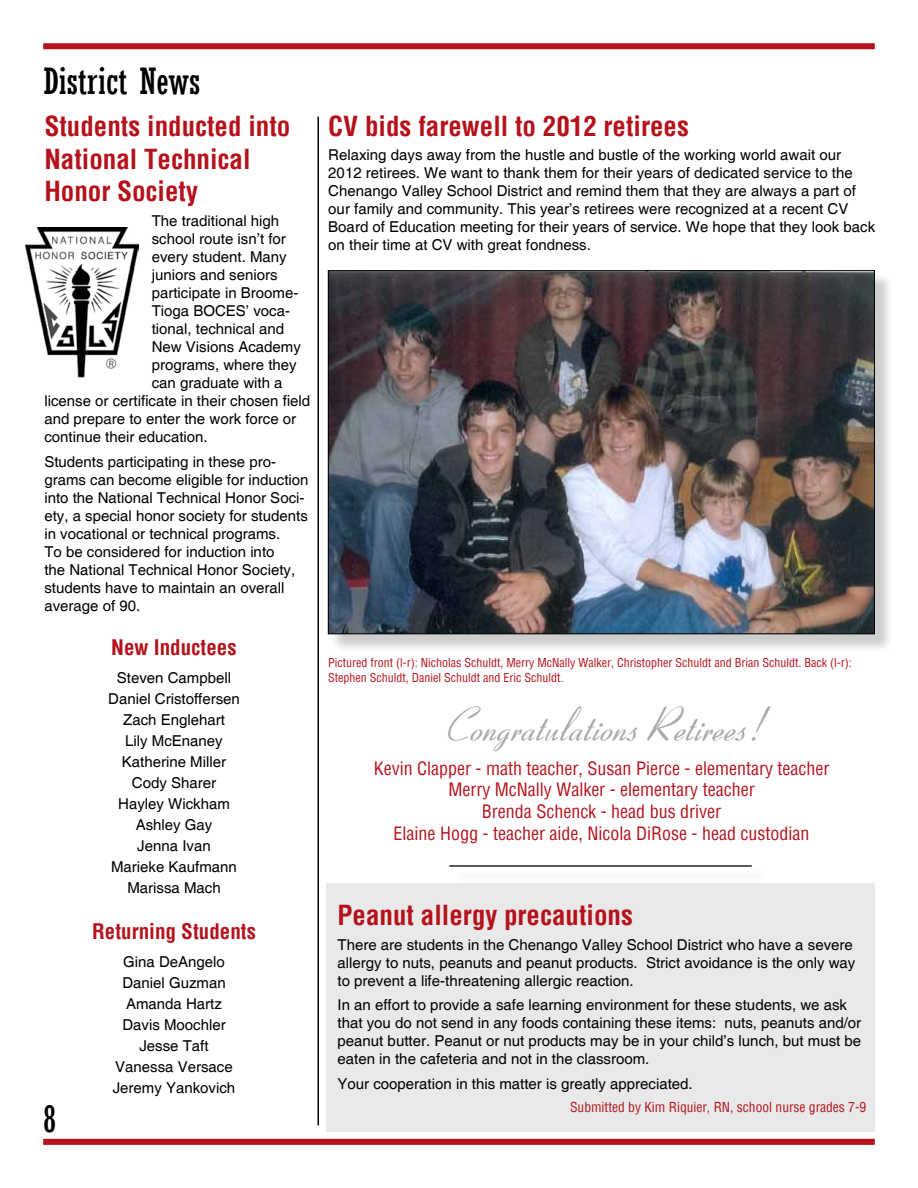
<style>
.page{position:relative;width:918px;height:1188px;background:#fff}
.page>*{position:absolute;margin:0;border:0;box-sizing:border-box;transform-origin:0 0}
.t1{font:45px "HUNTSON Italic";color:#a7a9ac}
.t2{font:condensed 36px "Rockwell";color:#000}
.t3{font:700 condensed 27px/32.4px "Helvetica";color:#b5121b}
.t4{font:700 condensed 21px "Helvetica";color:#b5121b}
.t5{font:condensed 18px/21.6px "Helvetica";color:#b5121b;text-align:center}
.t6{font:15px/18px "Helvetica";color:#000}
.t7{font:condensed 13.5px "Helvetica";color:#b5121b}
.t8{font:condensed 12px/14.4px "Helvetica";color:#b5121b}
</style>
<div class="page">
<div style="left:43px;top:43px;width:832px;height:6px;background:#b5121b"></div>
<div style="left:43px;top:1139px;width:832px;height:6px;background:#b5121b"></div>
<div style="left:326px;top:883px;width:549px;height:249px;background:#e9e9ea"></div>
<hr style="left:318px;top:117px;width:1px;height:1008px;background:#000">
<div style="left:330px;top:272px;width:564px;height:381px;background:#000;opacity:.2"></div>
<img style="left:330px;top:272px;width:543px;height:360px">
<div style="left:453px;top:868px;width:317px;height:17px;background:#000;opacity:.2"></div>
<hr style="left:449px;top:865px;width:303px;height:2px;background:#000">
<img style="left:26px;top:228px;width:112px;height:150px">
<h2 class="t2" style="left:43px;top:61px;width:159px">District News</h2>
<h3 class="t3" style="left:44px;top:110px;width:248px">Students inducted into<br>National Technical<br>Honor Society</h3>
<p class="t6" style="left:152px;top:212px;width:129px">The traditional high</p>
<p class="t6" style="left:152px;top:230px;width:136px">school route isn’t for</p>
<p class="t6" style="left:152px;top:248px;width:137px">every student. Many</p>
<p class="t6" style="left:152px;top:266px;width:127px">juniors and seniors</p>
<p class="t6" style="left:152px;top:284px;width:148px">participate in Broome-</p>
<p class="t6" style="left:152px;top:302px;width:140px">Tioga BOCES’ voca-</p>
<p class="t6" style="left:152px;top:320px;width:134px">tional, technical and</p>
<p class="t6" style="left:152px;top:338px;width:151px">New Visions Academy</p>
<p class="t6" style="left:152px;top:356px;width:147px">programs, where they</p>
<p class="t6" style="left:152px;top:374px;width:132px">can graduate with a</p>
<p class="t6" style="left:44px;top:392px;width:267px">license or certificate in their chosen field</p>
<p class="t6" style="left:44px;top:410px;width:253px">and prepare to enter the work force or</p>
<p class="t6" style="left:44px;top:428px;width:165px">continue their education.</p>
<p class="t6" style="left:44px;top:453px;width:266px">Students participating in these pro&shy;grams can become eligible for induction into the National Technical Honor Soci&shy;ety, a special honor society for students in vocational or technical programs.<br>To be considered for induction into<br>the National Technical Honor Society, students have to maintain an overall average of 90.</p>
<h2 class="t2" style="left:43px;top:1099px;width:15px">8</h2>
<h3 class="t4" style="left:111px;top:633px;width:127px">New Inductees</h3>
<p class="t6" style="left:108px;top:668px;width:133px;line-height:21px;text-align:center">Steven Campbell<br>Daniel Cristoffersen<br>Zach Englehart<br>Lily McEnaney<br>Katherine Miller<br>Cody Sharer<br>Hayley Wickham<br>Ashley Gay<br>Jenna Ivan<br>Marieke Kaufmann<br>Marissa Mach</p>
<h3 class="t4" style="left:92px;top:917px;width:165px">Returning Students</h3>
<p class="t6" style="left:113px;top:951px;width:124px;line-height:21px;text-align:center">Gina DeAngelo<br>Daniel Guzman<br>Amanda Hartz<br>Davis Moochler<br>Jesse Taft<br>Vanessa Versace<br>Jeremy Yankovich</p>
<h3 class="t3" style="left:328px;top:110px;width:362px">CV bids farewell to 2012 retirees</h3>
<p class="t6" style="left:328px;top:147px;width:548px">Relaxing days away from the hustle and bustle of the working world await our 2012 retirees. We want to thank them for their years of dedicated service to the Chenango Valley School District and remind them that they are always a part of our family and community. This year’s retirees were recognized at a recent CV Board of Education meeting for their years of service. We hope that they look back on their time at CV with great fondness.</p>
<p class="t8" style="left:328px;top:656px;width:525px">Pictured front (l-r): Nicholas Schuldt, Merry McNally Walker, Christopher Schuldt and Brian Schuldt. Back (l-r):<br>Stephen Schuldt, Daniel Schuldt and Eric Schuldt.</p>
<h1 class="t1" style="left:439px;top:697px;width:326px">Congratulations Retirees !</h1>
<p class="t5" style="left:374px;top:757px;width:457px">Kevin Clapper - math teacher, Susan Pierce - elementary teacher Merry McNally Walker - elementary teacher<br>Brenda Schenck - head bus driver<br>Elaine Hogg - teacher aide, Nicola DiRose - head custodian</p>
<h3 class="t3" style="left:338px;top:899px;width:297px">Peanut allergy precautions</h3>
<p class="t6" style="left:338px;top:936px;width:519px">There are students in the Chenango Valley School District who have a severe allergy to nuts, peanuts and peanut products. Strict avoidance is the only way to prevent a life-threatening allergic reaction.</p>
<p class="t6" style="left:338px;top:997px;width:525px">In an effort to provide a safe learning environment for these students, we ask that you do not send in any foods containing these items: nuts, peanuts and/or peanut butter. Peanut or nut products may be in your child’s lunch, but must be eaten in the cafeteria and not in the classroom.</p>
<p class="t6" style="left:338px;top:1075px;width:357px">Your cooperation in this matter is greatly appreciated.</p>
<p class="t7" style="left:570px;top:1098px;width:298px">Submitted by Kim Riquier, RN, school nurse grades 7-9</p>
</div>
